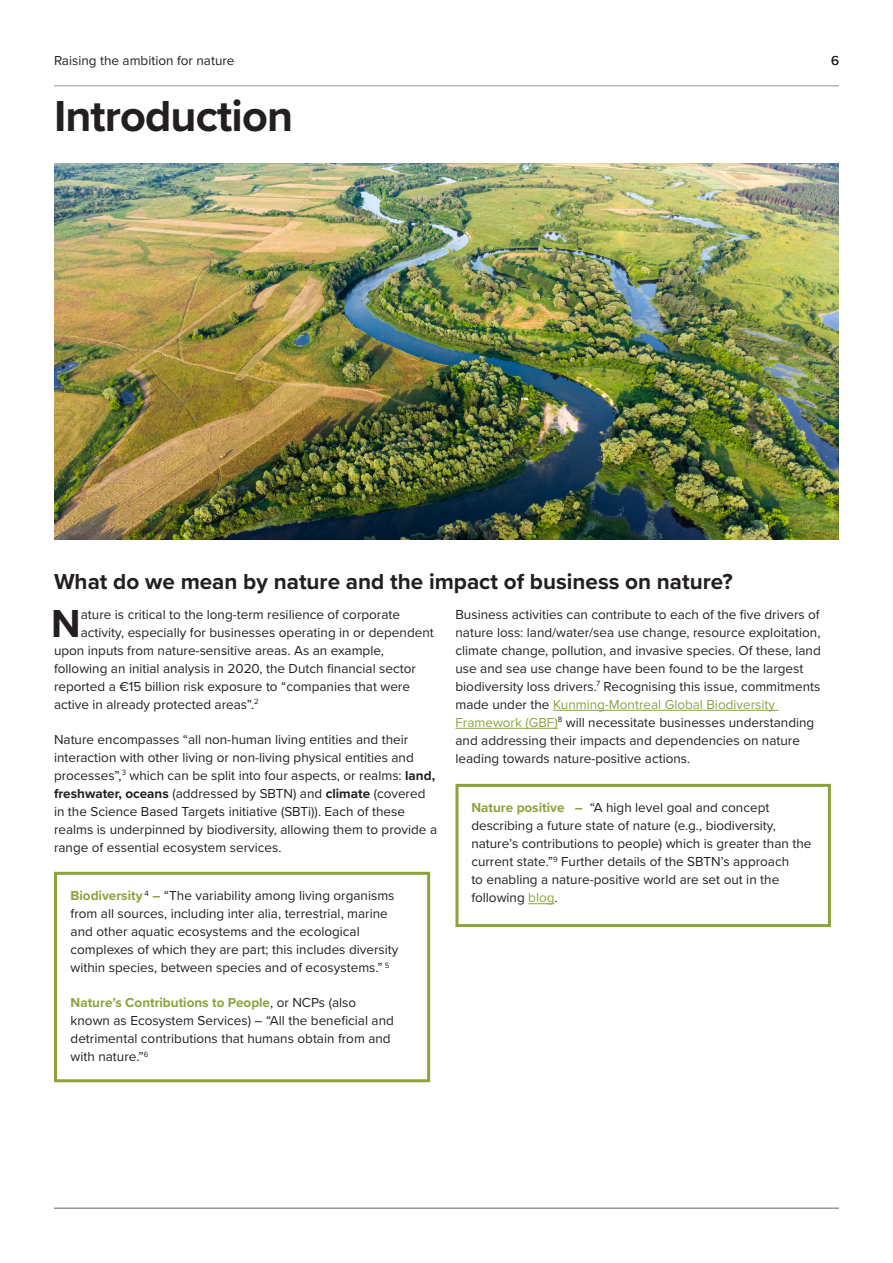
<style>
.page{position:relative;width:893px;height:1263px;background:#fff}
.page>*{position:absolute;margin:0;border:0;box-sizing:border-box;transform-origin:0 0}
.t1{font:700 45px "Proxima Nova";letter-spacing:-.02em;color:#231f20}
.Drop_Cap_Main_Body{font:700 40.5px "Proxima Nova";color:#231f20}
.pull_out{font:700 22.5px "Proxima Nova";color:#231f20}
.Main_Body{font:13.5px/18px "Proxima Nova";color:#231f20}
.Drop_Cap_Main_Body-2{font:13.5px "Proxima Nova";color:#231f20}
.s1{font-weight:700}
.s2{font-weight:700;color:#8ca33c}
.s3{color:#8ca33c}
</style>
<div class="page">
<hr style="left:54px;top:1207px;width:785px;height:2px;background:#939598">
<hr style="left:54px;top:85px;width:785px;height:1px;background:#939598">
<hr style="left:553px;top:710px;width:226px;height:1px;background:#8ca33c">
<hr style="left:455px;top:728px;width:103px;height:1px;background:#8ca33c">
<img style="left:54px;top:164px;width:785px;height:375px">
<div style="left:54px;top:872px;width:376px;height:210px;background:#fff;border:3px solid #8ca33c"></div>
<div style="left:455px;top:784px;width:376px;height:143px;border:3px solid #8ca33c"></div>
<svg style="left:528px;top:903px;width:27px;height:1px"></svg>
<p class="Main_Body" style="left:54px;top:51px;width:182px">Raising the ambition for nature</p>
<p class="Main_Body" style="left:831px;top:51px;width:9px">6</p>
<p class="t1" style="left:54px;top:82px;width:241px">Introduction</p>
<p class="pull_out" style="left:54px;top:564px;width:680px">What do we mean by nature and the impact of business on nature?</p>
<p class="Drop_Cap_Main_Body" style="left:51px;top:593px;width:31px">N</p>
<p class="Drop_Cap_Main_Body-2" style="left:81px;top:604px;width:321px">ature is critical to the long-term resilience of corporate</p>
<p class="Drop_Cap_Main_Body-2" style="left:81px;top:622px;width:354px">activity, especially for businesses operating in or dependent</p>
<p class="Drop_Cap_Main_Body-2" style="left:54px;top:640px;width:331px">upon inputs from nature-sensitive areas. As an example,</p>
<p class="Drop_Cap_Main_Body-2" style="left:54px;top:658px;width:363px">following an initial analysis in 2020, the Dutch financial sector</p>
<p class="Drop_Cap_Main_Body-2" style="left:54px;top:676px;width:358px">reported a €15 billion risk exposure to “companies that were</p>
<p class="Drop_Cap_Main_Body-2" style="left:54px;top:694px;width:206px">active in already protected areas”.<sup>2</sup></p>
<p class="Main_Body" style="left:54px;top:730px;width:385px">Nature encompasses “all non-human living entities and their interaction with other living or non-living physical entities and processes”,<sup>3</sup> which can be split into four aspects, or realms: <span class="s1">land, freshwater, oceans</span> (addressed by SBTN) and <span class="s1">climate</span> (covered in the Science Based Targets initiative (SBTi)). Each of these realms is underpinned by biodiversity, allowing them to provide a range of essential ecosystem services.</p>
<p class="Main_Body" style="left:71px;top:886px;width:329px"><span class="s2">Biodiversity</span> <sup>4</sup> <span class="s2">–</span> “The variability among living organisms from all sources, including inter alia, terrestrial, marine and other aquatic ecosystems and the ecological complexes of which they are part; this includes diversity within species, between species and of ecosystems.” <sup>5</sup></p>
<p class="Main_Body" style="left:71px;top:993px;width:325px"><span class="s2">Nature’s Contributions to People</span>, or NCPs (also known as Ecosystem Services) – “All the beneficial and detrimental contributions that humans obtain from and with nature.”<sup>6</sup></p>
<p class="Main_Body" style="left:455px;top:605px;width:367px">Business activities can contribute to each of the five drivers of nature loss: land/water/sea use change, resource exploitation, climate change, pollution, and invasive species. Of these, land use and sea use change have been found to be the largest biodiversity loss drivers.<sup>7</sup> Recognising this issue, commitments made under the <span class="s3">Kunming-Montreal Global Biodiversity Framework (GBF)</span><sup>8</sup> will necessitate businesses understanding and addressing their impacts and dependencies on nature leading towards nature-positive actions.</p>
<p class="Main_Body" style="left:471px;top:798px;width:342px"><span class="s2">Nature positive –</span> “A high level goal and concept describing a future state of nature (e.g., biodiversity, nature’s contributions to people) which is greater than the current state.”<sup>9</sup> Further details of the SBTN’s approach<br>to enabling a nature-positive world are set out in the following <span class="s3">blog</span>.</p>
</div>
